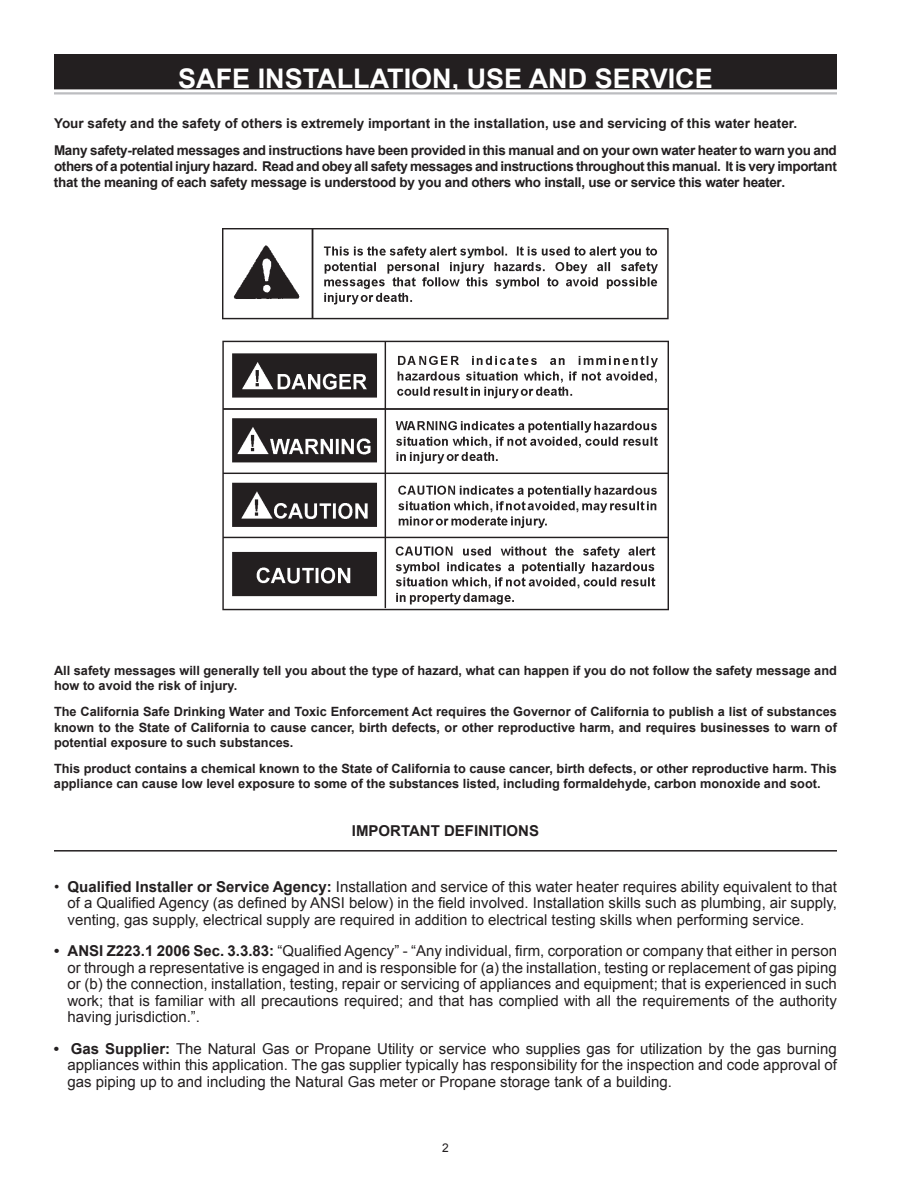
<style>
.page{position:relative;width:918px;height:1188px;background:#fff}
.page>*{position:absolute;margin:0;border:0;box-sizing:border-box;transform-origin:0 0}
.t1{font:700 27px "Arial";color:#fff}
.t2{font:15px/16.5px "Arial";color:#231f20;text-align:justify}
.t3{font:700 15px "Arial";color:#231f20}
.t4{font:700 13.5px/26.7px "Arial";letter-spacing:-.02em;color:#231f20}
.t5{font:700 12.75px/15.3px "Arial";color:#231f20}
.t6{font:12px "Arial";color:#231f20}
.s1{font-weight:700}
</style>
<div class="page">
<div style="left:55px;top:55px;width:781px;height:34px;background:#231f20"></div>
<div style="left:54px;top:54px;width:783px;height:35px;border:2px solid #231f20"></div>
<hr style="left:54px;top:92px;width:783px;height:2px;background:#bcbdc0">
<img style="left:223px;top:229px;width:445px;height:381px">
<hr style="left:54px;top:850px;width:783px;height:2px;background:#231f20">
<h1 class="t1" style="left:178px;top:60px;width:19px">SAFE</h1>
<h1 class="t1" style="left:258px;top:60px;width:26px">INSTALLAT</h1>
<h1 class="t1" style="left:404px;top:60px;width:82px">ION, USE</h1>
<h1 class="t1" style="left:529px;top:60px;width:21px">AND</h1>
<h1 class="t1" style="left:595px;top:60px;width:20px">SERV</h1>
<h1 class="t1" style="left:668px;top:60px;width:26px">ICE</h1>
<p class="t4" style="left:54px;top:110px;width:784px">Your safety and the safety of others is extremely important in the installation, use and servicing of this water heater.<br>Many safety-related messages and instructions have been provided in this manual and on your own water heater to warn you and</p>
<p class="t4" style="left:54px;top:158px;width:784px;line-height:16.2px">others of a potential injury hazard. Read and obey all safety messages and instructions throughout this manual. It is very important that the meaning of each safety message is understood by you and others who install, use or service this water heater.</p>
<p class="t5" style="left:54px;top:663px;width:784px">All safety messages will generally tell you about the type of hazard, what can happen if you do not follow the safety message and how to avoid the risk of injury.</p>
<p class="t5" style="left:54px;top:705px;width:785px;text-align:justify">The California Safe Drinking Water and Toxic Enforcement Act requires the Governor of California to publish a list of substances known to the State of California to cause cancer, birth defects, or other reproductive harm, and requires businesses to warn of potential exposure to such substances.</p>
<p class="t5" style="left:54px;top:761px;width:785px">This product contains a chemical known to the State of California to cause cancer, birth defects, or other reproductive harm. This appliance can cause low level exposure to some of the substances listed, including formaldehyde, carbon monoxide and soot.</p>
<p class="t3" style="left:352px;top:821px;width:28px">IMPORTANT</p>
<p class="t3" style="left:444px;top:821px;width:11px">DEF</p>
<p class="t3" style="left:474px;top:821px;width:44px">INITIONS</p>
<p class="t2" style="left:68px;top:878px;width:771px;text-indent:-14px">• <span class="s1">Qualified Installer or Service Agency:</span> Installation and service of this water heater requires ability equivalent to that of a Qualified Agency (as defined by ANSI below) in the field involved. Installation skills such as plumbing, air supply, venting, gas supply, electrical supply are required in addition to electrical testing skills when performing service.</p>
<p class="t2" style="left:67px;top:943px;width:771px;text-indent:-13px"><span class="s1">• ANSI Z223.1 2006 Sec. 3.3.83:</span> “Qualified Agency” - “Any individual, firm, corporation or company that either in person or through a representative is engaged in and is responsible for (a) the installation, testing or replacement of gas piping or (b) the connection, installation, testing, repair or servicing of appliances and equipment; that is experienced in such work; that is familiar with all precautions required; and that has complied with all the requirements of the authority having jurisdiction.”.</p>
<p class="t2" style="left:68px;top:1040px;width:771px;text-indent:-14px"><span class="s1">• Gas Supplier:</span> The Natural Gas or Propane Utility or service who supplies gas for utilization by the gas burning appliances within this application. The gas supplier typically has responsibility for the inspection and code approval of gas piping up to and including the Natural Gas meter or Propane storage tank of a building.</p>
<p class="t6" style="left:442px;top:1140px;width:8px">2</p>
</div>
